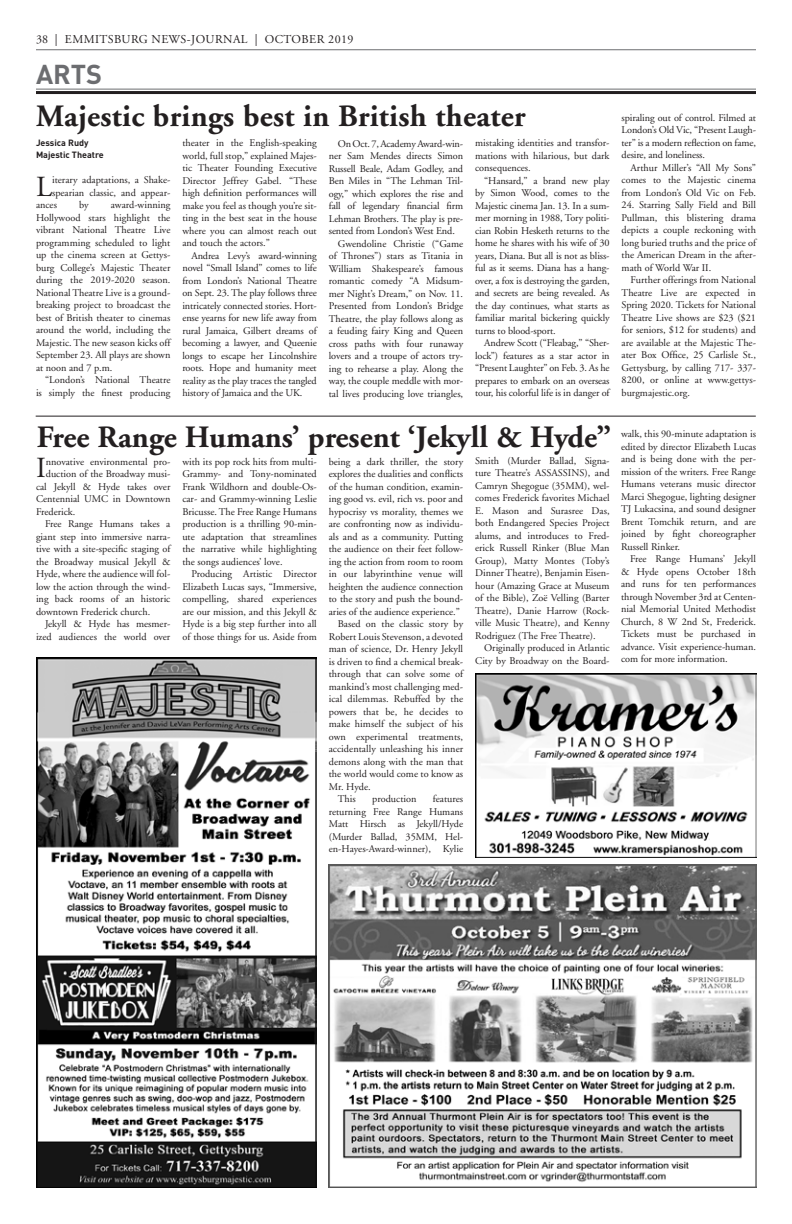
<style>
.page{position:relative;width:792px;height:1224px;background:#fff}
.page>*{position:absolute;margin:0;border:0;box-sizing:border-box;transform-origin:0 0}
.t1{font:700 31px "Adobe Garamond";letter-spacing:.005em;color:#231f20}
._1st_paragraph{font:29.1px "Adobe Garamond";color:#231f20}
.t2{font:700 27px "DIN";color:#6c6d70}
.t3{font:12px "Adobe Garamond";letter-spacing:.035em;color:#231f20}
.body{font:10.2px/12.5px "Adobe Garamond";color:#231f20;text-align:justify}
._1st_paragraph-2{font:10.2px/12.5px "Adobe Garamond";color:#231f20;text-align:justify}
.author{font:700 9px "DIN";color:#231f20}
</style>
<div class="page">
<hr style="left:36px;top:49px;width:720px;height:1px;background:#6c6d70">
<hr style="left:36px;top:89px;width:720px;height:1px;background:#6c6d70">
<hr style="left:36px;top:91px;width:720px;height:3px;background:#231f20">
<hr style="left:36px;top:416px;width:720px;height:1px;background:#231f20">
<img style="left:36px;top:657px;width:281px;height:531px">
<img style="left:475px;top:674px;width:281px;height:183px">
<img style="left:329px;top:864px;width:428px;height:324px">
<p class="t3" style="left:36px;top:33px;width:319px">38 | EMMITSBURG NEWS-JOURNAL | OCTOBER 2019</p>
<p class="t2" style="left:36px;top:56px;width:68px">ARTS</p>
<p class="t1" style="left:36px;top:99px;width:491px">Majestic brings best in British theater</p>
<p class="body" style="left:182px;top:137px;width:136px">theater in the English-speaking world, full stop,” explained Majes&shy;tic Theater Founding Executive Director Jeffrey Gabel. “These high definition performances will make you feel as though you’re sit&shy;ting in the best seat in the house where you can almost reach out and touch the actors.”</p>
<p class="body" style="left:182px;top:250px;width:136px;text-indent:9px">Andrea Levy’s award-winning novel “Small Island” comes to life from London’s National Theatre on Sept. 23. The play follows three intricately connected stories. Hort&shy;ense yearns for new life away from rural Jamaica, Gilbert dreams of becoming a lawyer, and Queenie longs to escape her Lincolnshire roots. Hope and humanity meet reality as the play traces the tangled history of Jamaica and the UK.</p>
<p class="body" style="left:475px;top:137px;width:136px">mistaking identities and transfor&shy;mations with hilarious, but dark consequences.</p>
<p class="body" style="left:475px;top:175px;width:136px;text-indent:9px">“Hansard,” a brand new play by Simon Wood, comes to the Majestic cinema Jan. 13. In a sum&shy;mer morning in 1988, Tory politi&shy;cian Robin Hesketh returns to the home he shares with his wife of 30 years, Diana. But all is not as bliss&shy;ful as it seems. Diana has a hang&shy;over, a fox is destroying the garden, and secrets are being revealed. As the day continues, what starts as familiar marital bickering quickly turns to blood-sport.</p>
<p class="body" style="left:475px;top:337px;width:136px;text-indent:9px">Andrew Scott (“Fleabag,” “Sher&shy;lock”) features as a star actor in “Present Laughter” on Feb. 3. As he prepares to embark on an overseas tour, his colorful life is in danger of</p>
<p class="body" style="left:329px;top:138px;width:136px;text-indent:9px">On Oct. 7, Academy Award-win&shy;ner Sam Mendes directs Simon Russell Beale, Adam Godley, and Ben Miles in “The Lehman Tril&shy;ogy,” which explores the rise and fall of legendary financial firm Lehman Brothers. The play is pre&shy;sented from London’s West End.</p>
<p class="body" style="left:329px;top:238px;width:136px;text-indent:9px">Gwendoline Christie (“Game of Thrones”) stars as Titania in William Shakespeare’s famous romantic comedy “A Midsum&shy;mer Night’s Dream,” on Nov. 11.<br>Presented from London’s Bridge Theatre, the play follows along as a feuding fairy King and Queen cross paths with four runaway lovers and a troupe of actors try&shy;ing to rehearse a play. Along the way, the couple meddle with mor&shy;tal lives producing love triangles,</p>
<p class="author" style="left:36px;top:137px;width:54px">Jessica Rudy</p>
<p class="author" style="left:36px;top:149px;width:69px">Majestic Theatre</p>
<p class="_1st_paragraph" style="left:36px;top:171px;width:18px">L</p>
<p class="_1st_paragraph-2" style="left:52px;top:174px;width:120px">iterary adaptations, a Shake-</p>
<p class="_1st_paragraph-2" style="left:52px;top:187px;width:120px">spearian classic, and appear-</p>
<p class="_1st_paragraph-2" style="left:36px;top:199px;width:22px">ances</p>
<p class="_1st_paragraph-2" style="left:79px;top:199px;width:11px">by</p>
<p class="_1st_paragraph-2" style="left:36px;top:199px;width:136px;text-indent:75px">award-winning Hollywood stars highlight the vibrant National Theatre Live programming scheduled to light up the cinema screen at Gettys&shy;burg College’s Majestic Theater during the 2019-2020 season.<br>National Theatre Live is a ground&shy;breaking project to broadcast the best of British theater to cinemas around the world, including the Majestic. The new season kicks off September 23. All plays are shown at noon and 7 p.m.</p>
<p class="body" style="left:36px;top:374px;width:136px;text-align:right">“London’s National Theatre<br>is simply the finest producing</p>
<p class="t1" style="left:37px;top:420px;width:576px">Free Range Humans’ present ‘Jekyll &amp; Hyde”</p>
<p class="_1st_paragraph" style="left:36px;top:453px;width:11px">I</p>
<p class="_1st_paragraph-2" style="left:46px;top:456px;width:126px">nnovative environmental pro-</p>
<p class="body" style="left:475px;top:455px;width:136px">Smith (Murder Ballad, Signa&shy;ture Theatre’s ASSASSINS), and Camryn Shegogue (35MM), wel&shy;comes Frederick favorites Michael E. Mason and Surasree Das, both Endangered Species Project alums, and introduces to Fred&shy;erick Russell Rinker (Blue Man Group), Matty Montes (Toby’s Dinner Theatre), Benjamin Eisen&shy;hour (Amazing Grace at Museum of the Bible), Zoë Velling (Barter Theatre), Danie Harrow (Rock&shy;ville Music Theatre), and Kenny Rodriguez (The Free Theatre).</p>
<p class="body" style="left:475px;top:642px;width:136px;text-align:right">Originally produced in Atlantic<br>City by Broadway on the Board-</p>
<p class="body" style="left:182px;top:456px;width:136px">with its pop rock hits from multi-Grammy- and Tony-nominated Frank Wildhorn and double-Os&shy;car- and Grammy-winning Leslie Bricusse. The Free Range Humans production is a thrilling 90-min&shy;ute adaptation that streamlines the narrative while highlighting the songs audiences’ love.</p>
<p class="body" style="left:182px;top:568px;width:136px;text-indent:9px">Producing Artistic Director Elizabeth Lucas says, “Immersive, compelling, shared experiences are our mission, and this Jekyll &amp; Hyde is a big step further into all of those things for us. Aside from</p>
<p class="body" style="left:329px;top:456px;width:136px">being a dark thriller, the story explores the dualities and conflicts of the human condition, examin&shy;ing good vs. evil, rich vs. poor and hypocrisy vs morality, themes we are confronting now as individu&shy;als and as a community. Putting the audience on their feet follow&shy;ing the action from room to room in our labyrinthine venue will heighten the audience connection to the story and push the bound&shy;aries of the audience experience.”</p>
<p class="body" style="left:329px;top:618px;width:136px;text-indent:9px">Based on the classic story by Robert Louis Stevenson, a devoted man of science, Dr. Henry Jekyll is driven to find a chemical break&shy;through that can solve some of mankind’s most challenging med&shy;ical dilemmas. Rebuffed by the powers that be, he decides to make himself the subject of his own experimental treatments, accidentally unleashing his inner demons along with the man that the world would come to know as Mr. Hyde.</p>
<p class="body" style="left:338px;top:793px;width:19px">This</p>
<p class="body" style="left:372px;top:793px;width:46px">production</p>
<p class="_1st_paragraph-2" style="left:46px;top:468px;width:126px">duction of the Broadway musi-</p>
<p class="_1st_paragraph-2" style="left:36px;top:481px;width:136px">cal Jekyll &amp; Hyde takes over</p>
<p class="_1st_paragraph-2" style="left:36px;top:493px;width:136px">Centennial UMC in Downtown</p>
<p class="_1st_paragraph-2" style="left:36px;top:506px;width:41px">Frederick.</p>
<p class="body" style="left:36px;top:518px;width:136px;text-indent:9px">Free Range Humans takes a giant step into immersive narra&shy;tive with a site-specific staging of the Broadway musical Jekyll &amp; Hyde, where the audience will fol&shy;low the action through the wind&shy;ing back rooms of an historic downtown Frederick church.</p>
<p class="body" style="left:36px;top:618px;width:136px;text-align:right">Jekyll &amp; Hyde has mesmer&shy;ized audiences the world over</p>
<p class="body" style="left:329px;top:793px;width:136px;text-indent:104px">features returning Free Range Humans Matt Hirsch as Jekyll/Hyde (Murder Ballad, 35MM, Hel&shy;en-Hayes-Award-winner), Kylie</p>
<p class="body" style="left:622px;top:112px;width:136px">spiraling out of control. Filmed at London’s Old Vic, “Present Laugh&shy;ter” is a modern reflection on fame, desire, and loneliness.</p>
<p class="body" style="left:622px;top:162px;width:136px;text-indent:9px">Arthur Miller’s “All My Sons” comes to the Majestic cinema from London’s Old Vic on Feb.</p>
<p class="body" style="left:622px;top:199px;width:136px">24. Starring Sally Field and Bill Pullman, this blistering drama depicts a couple reckoning with long buried truths and the price of the American Dream in the after&shy;math of World War II.</p>
<p class="body" style="left:622px;top:274px;width:136px;text-indent:9px">Further offerings from National Theatre Live are expected in Spring 2020. Tickets for National Theatre Live shows are $23 ($21 for seniors, $12 for students) and are available at the Majestic The&shy;ater Box Office, 25 Carlisle St., Gettysburg, by calling 717- 337- 8200, or online at www.gettys&shy;burgmajestic.org.</p>
<p class="body" style="left:621px;top:428px;width:137px">walk, this 90-minute adaptation is edited by director Elizabeth Lucas and is being done with the per&shy;mission of the writers. Free Range Humans veterans music director Marci Shegogue, lighting designer TJ Lukacsina, and sound designer Brent Tomchik return, and are joined by fight choreographer Russell Rinker.</p>
<p class="body" style="left:621px;top:553px;width:137px;text-indent:9px">Free Range Humans’ Jekyll &amp; Hyde opens October 18th and runs for ten performances through November 3rd at Centen&shy;nial Memorial United Methodist Church, 8 W 2nd St, Frederick.<br>Tickets must be purchased in advance. Visit experience-human. com for more information.</p>
</div>
